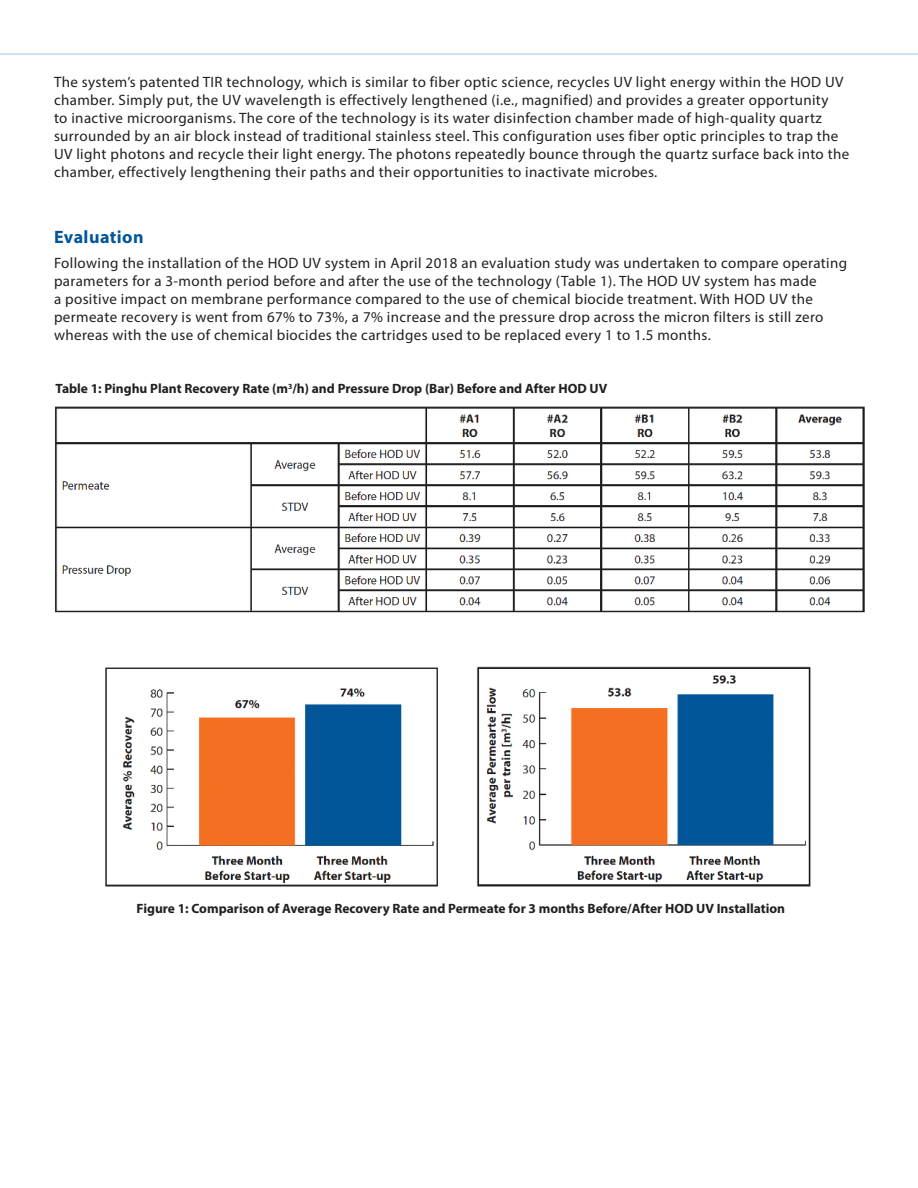
<style>
.page{position:relative;width:918px;height:1188px;background:#fff}
.page>*{position:absolute;margin:0;border:0;box-sizing:border-box;transform-origin:0 0}
.t1{font:700 18px "Myriad Pro";letter-spacing:.025em;color:#005699}
.t2{font:15px/18px "Myriad Pro";letter-spacing:.025em;color:#221f1f}
.t3{font:700 13.5px "Myriad Pro";color:#221f1f}
</style>
<div class="page">
<hr style="left:0;top:53px;width:918px;height:2px;background:#c0d8ec">
<img style="left:55px;top:406px;width:810px;height:207px">
<img style="left:105px;top:666px;width:706px;height:221px">
<p class="t2" style="left:54px;top:74px;width:797px">The system’s patented TIR technology, which is similar to fiber optic science, recycles UV light energy within the HOD UV chamber. Simply put, the UV wavelength is effectively lengthened (i.e., magnified) and provides a greater opportunity<br>to inactive microorganisms. The core of the technology is its water disinfection chamber made of high-quality quartz surrounded by an air block instead of traditional stainless steel. This configuration uses fiber optic principles to trap the UV light photons and recycle their light energy. The photons repeatedly bounce through the quartz surface back into the chamber, effectively lengthening their paths and their opportunities to inactivate microbes.</p>
<p class="t1" style="left:54px;top:230px;width:91px">Evaluation</p>
<p class="t2" style="left:54px;top:255px;width:795px">Following the installation of the HOD UV system in April 2018 an evaluation study was undertaken to compare operating parameters for a 3-month period before and after the use of the technology (Table 1). The HOD UV system has made<br>a positive impact on membrane performance compared to the use of chemical biocide treatment. With HOD UV the permeate recovery is went from 67% to 73%, a 7% increase and the pressure drop across the micron filters is still zero whereas with the use of chemical biocides the cartridges used to be replaced every 1 to 1.5 months.</p>
<p class="t3" style="left:56px;top:384px;width:553px">Table 1: Pinghu Plant Recovery Rate (m<sup>3</sup>/h) and Pressure Drop (Bar) Before and After HOD UV</p>
<p class="t3" style="left:137px;top:903px;width:650px">Figure 1: Comparison of Average Recovery Rate and Permeate for 3 months Before/After HOD UV Installation</p>
</div>
